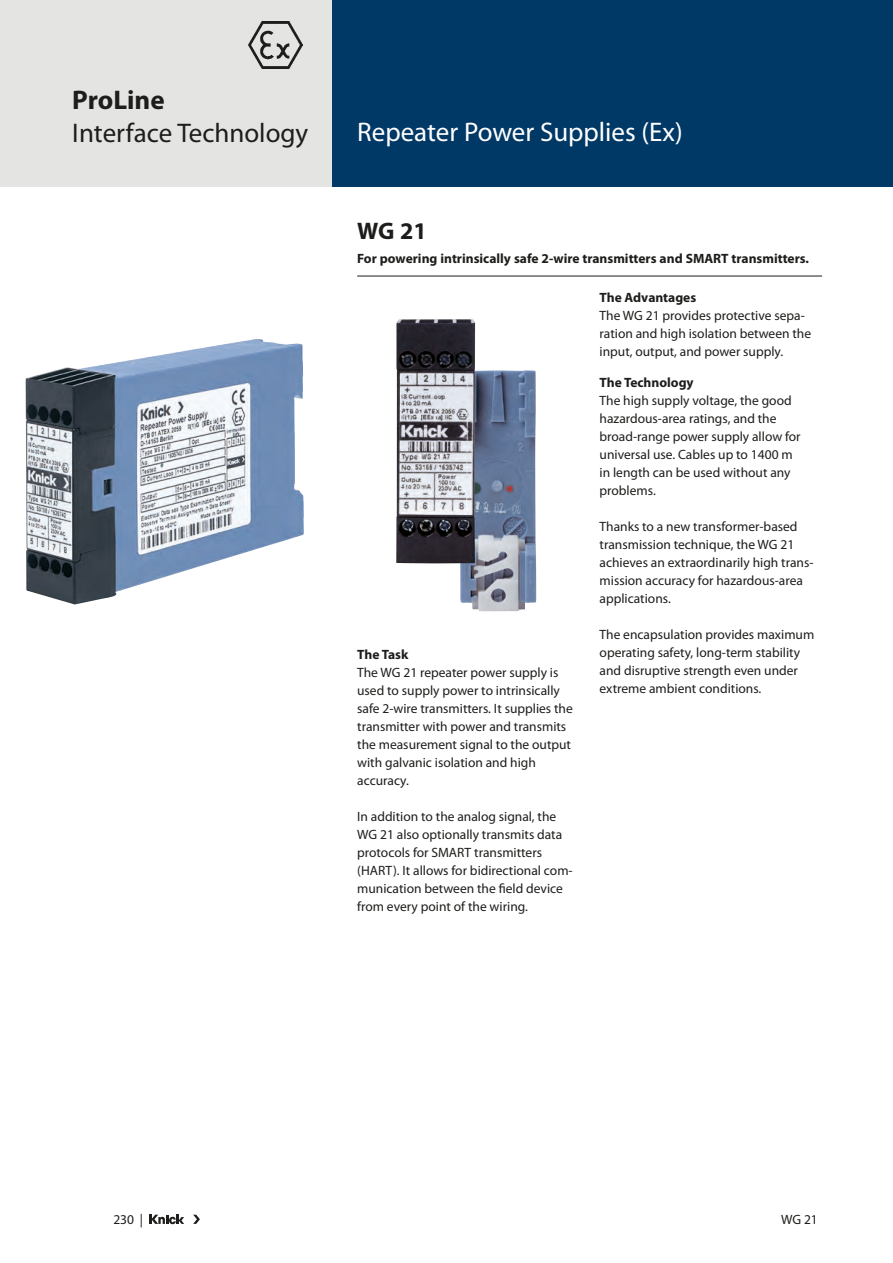
<style>
.page{position:relative;width:893px;height:1263px;background:#fff}
.page>*{position:absolute;margin:0;border:0;box-sizing:border-box;transform-origin:0 0}
.Produktbereiche{font:27px "Myriad Pro";color:#fff}
.t1{font:27px "Myriad Pro";color:#1d1d1b}
.t2{font:700 27px "Myriad Pro";color:#1d1d1b}
.Headline_Produkt{font:700 24px "Myriad Pro";color:#1d1d1b}
.Text{font:13.5px/18px "Myriad Pro";color:#1d1d1b}
.Subhead_Produkt{font:700 13.5px "Myriad Pro";color:#1d1d1b}
.Zwischenüberschrift{font:700 13.5px "Myriad Pro";color:#1d1d1b}
</style>
<div class="page">
<div style="left:332px;top:0;width:561px;height:187px;background:#003866"></div>
<svg style="left:193px;top:1215px;width:7px;height:9px"></svg>
<svg style="left:149px;top:1215px;width:35px;height:9px"></svg>
<div style="left:0;top:0;width:332px;height:187px;background:#e4e4e3"></div>
<img style="left:248px;top:21px;width:55px;height:48px">
<hr style="left:357px;top:276px;width:465px;height:1px;background:#1d1d1b">
<img style="left:25px;top:339px;width:279px;height:265px">
<img style="left:460px;top:370px;width:76px;height:241px">
<img style="left:396px;top:319px;width:79px;height:244px">
<h1 class="t2" style="left:72px;top:82px;width:94px">ProLine</h1>
<h1 class="t1" style="left:72px;top:116px;width:238px">Interface Technology</h1>
<p class="Produktbereiche" style="left:357px;top:115px;width:327px">Repeater Power Supplies (Ex)</p>
<p class="Headline_Produkt" style="left:357px;top:215px;width:71px">WG 21</p>
<p class="Subhead_Produkt" style="left:357px;top:250px;width:453px">For powering intrinsically safe 2-wire transmitters and SMART transmitters.</p>
<p class="Zwischenüberschrift" style="left:357px;top:645px;width:53px">The Task</p>
<p class="Text" style="left:357px;top:663px;width:217px">The WG 21 repeater power supply is used to supply power to intrinsically safe 2-wire transmitters. It supplies the transmitter with power and transmits the measurement signal to the output with galvanic isolation and high accuracy.</p>
<p class="Text" style="left:357px;top:807px;width:217px">In addition to the analog signal, the WG 21 also optionally transmits data protocols for SMART transmitters (HART). It allows for bidirectional com&shy;munication between the field device from every point of the wiring.</p>
<p class="Zwischenüberschrift" style="left:600px;top:289px;width:98px">The Advantages</p>
<p class="Text" style="left:600px;top:306px;width:213px">The WG 21 provides protective sepa&shy;ration and high isolation between the input, output, and power supply.</p>
<p class="Zwischenüberschrift" style="left:600px;top:374px;width:96px">The Technology</p>
<p class="Text" style="left:600px;top:391px;width:203px">The high supply voltage, the good hazardous-area ratings, and the broad-range power supply allow for universal use. Cables up to 1400 m in length can be used without any problems.</p>
<p class="Text" style="left:600px;top:517px;width:215px">Thanks to a new transformer-based transmission technique, the WG 21 achieves an extraordinarily high trans&shy;mission accuracy for hazardous-area applications.</p>
<p class="Text" style="left:600px;top:625px;width:216px">The encapsulation provides maximum operating safety, long-term stability and disruptive strength even under extreme ambient conditions.</p>
<p class="Text" style="left:113px;top:1210px;width:31px">230 |</p>
<p class="Text" style="left:781px;top:1210px;width:38px">WG 21</p>
</div>
